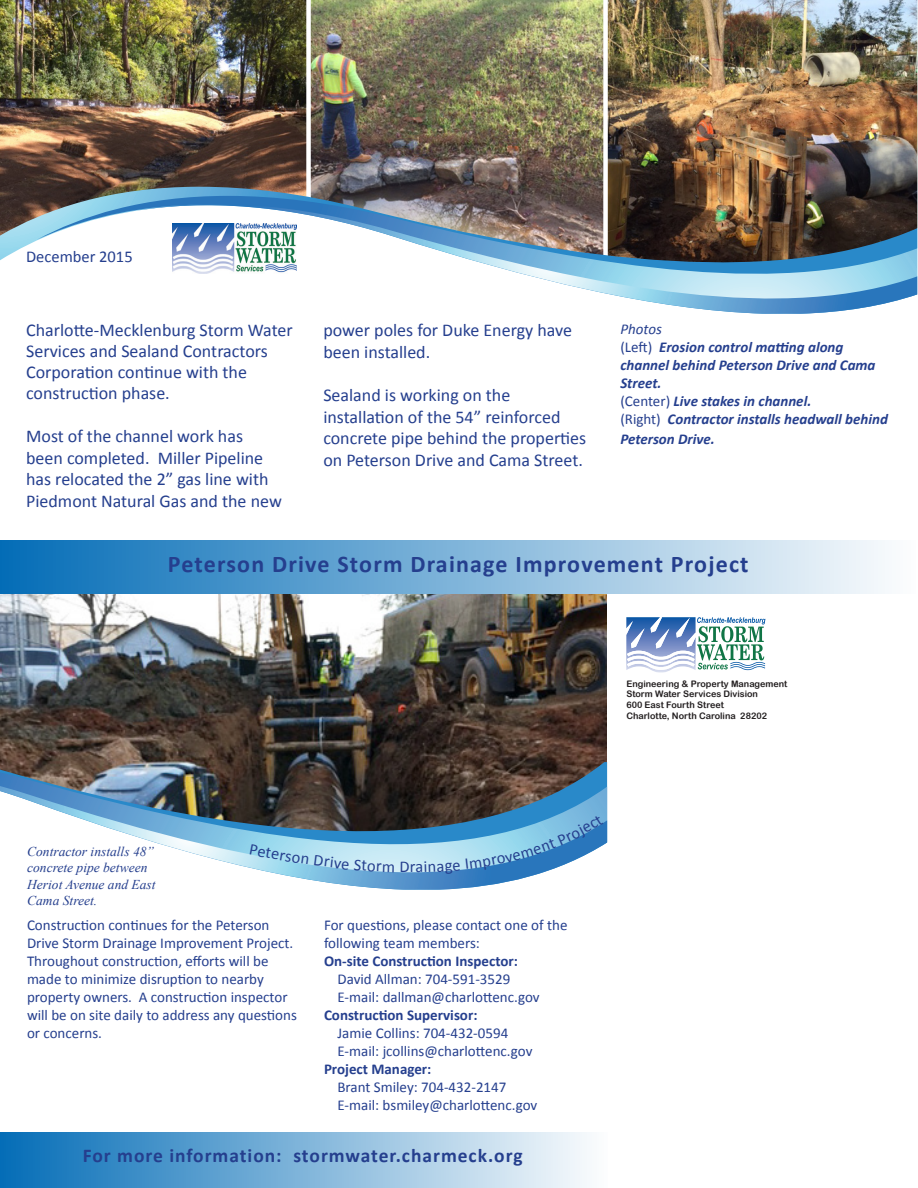
<style>
.page{position:relative;width:918px;height:1188px;background:#fff}
.page>*{position:absolute;margin:0;border:0;box-sizing:border-box;transform-origin:0 0}
.t1{font:700 24px "Calibri";letter-spacing:.05em;color:#253f8e}
.t2{font:700 19.5px "Calibri";letter-spacing:.05em;color:#253f8e}
.t3{font:18px/21.6px "Calibri";color:#253f8e}
.t4{font:16.5px "Calibri";color:#253f8e}
.t5{font:15px/18px "Calibri";color:#253f8e}
.t6{font:italic 700 15px/18px "Calibri";color:#253f8e}
.t7{font:700 15px "Calibri";color:#253f8e}
.t8{font:italic 15px "Calibri";color:#253f8e}
.t9{font:italic 13.5px/16.2px "Times New Roman";color:#253f8e}
.t10{font:9px "Arial Rounded MT Bold";color:#231f20}
.s1{font-weight:400;font-style:normal}
</style>
<div class="page">
<img style="left:0;top:594px;width:607px;height:168px">
<svg style="left:626px;top:617px;width:139px;height:55px"></svg>
<div style="left:0;top:1133px;width:607px;height:55px;background:linear-gradient(to right,#046db7,#fcfdfe)"></div>
<img style="left:0;top:762px;width:607px;height:10px">
<img style="left:0;top:772px;width:607px;height:14px">
<svg style="left:0;top:786px;width:607px;height:104px"></svg>
<img style="left:311px;top:0;width:292px;height:174px">
<img style="left:608px;top:0;width:195px;height:174px">
<img style="left:0;top:0;width:306px;height:174px">
<div style="left:0;top:540px;width:916px;height:54px;background:linear-gradient(to right,#036cb7,#fcfdfe)"></div>
<img style="left:0;top:174px;width:803px;height:86px">
<img style="left:37px;top:183px;width:766px;height:77px">
<img style="left:136px;top:200px;width:667px;height:114px">
<img style="left:803px;top:0;width:115px;height:314px">
<svg style="left:250px;top:844px;width:144px;height:28px"></svg>
<svg style="left:401px;top:862px;width:8px;height:10px"></svg>
<svg style="left:416px;top:861px;width:44px;height:13px"></svg>
<svg style="left:466px;top:815px;width:142px;height:75px"></svg>
<p class="t4" style="left:26px;top:246px;width:108px">December 2015</p>
<p class="t3" style="left:26px;top:320px;width:268px;line-height:21px">Charlotte-Mecklenburg Storm Water<br>Services and Sealand Contractors<br>Corporation continue with the construction phase.</p>
<p class="t3" style="left:26px;top:426px;width:257px">Most of the channel work has been completed. Miller Pipeline has relocated the 2” gas line with<br>Piedmont Natural Gas and the new</p>
<p class="t3" style="left:323px;top:319px;width:250px">power poles for Duke Energy have been installed.</p>
<p class="t3" style="left:323px;top:384px;width:264px">Sealand is working on the installation of the 54” reinforced concrete pipe behind the properties on Peterson Drive and Cama Street.</p>
<p class="t8" style="left:620px;top:319px;width:43px">Photos</p>
<p class="t6" style="left:620px;top:338px;width:257px"><span class="s1">(Left)</span> Erosion control matting along channel behind Peterson Drive and Cama<br>Street.</p>
<p class="t6" style="left:620px;top:392px;width:193px"><span class="s1">(Center)</span> Live stakes in channel.</p>
<p class="t6" style="left:620px;top:409px;width:269px;line-height:19.8px"><span class="s1">(Right)</span> Contractor installs headwall behind<br>Peterson Drive.</p>
<p class="t1" style="left:168px;top:549px;width:582px">Peterson Drive Storm Drainage Improvement Project</p>
<p class="t9" style="left:27px;top:843px;width:130px">Contractor installs 48” concrete pipe between<br>Heriot Avenue and East<br>Cama Street.</p>
<p class="t4" style="left:410px;top:856px;width:7px">r</p>
<p class="t5" style="left:27px;top:916px;width:271px">Construction continues for the Peterson Drive Storm Drainage Improvement Project.<br>Throughout construction, efforts will be made to minimize disruption to nearby property owners. A construction inspector will be on site daily to address any questions or concerns.</p>
<p class="t5" style="left:324px;top:916px;width:245px">For questions, please contact one of the following team members:</p>
<p class="t7" style="left:324px;top:951px;width:195px">On-site Construction Inspector:</p>
<p class="t5" style="left:338px;top:970px;width:174px">David Allman: 704-591-3529</p>
<p class="t5" style="left:338px;top:988px;width:204px">E-mail: dallman@charlottenc.gov</p>
<p class="t7" style="left:324px;top:1005px;width:155px">Construction Supervisor:</p>
<p class="t5" style="left:338px;top:1024px;width:172px">Jamie Collins: 704-432-0594</p>
<p class="t5" style="left:338px;top:1042px;width:196px">E-mail: jcollins@charlottenc.gov</p>
<p class="t7" style="left:324px;top:1059px;width:109px">Project Manager:</p>
<p class="t5" style="left:338px;top:1078px;width:170px">Brant Smiley: 704-432-2147</p>
<p class="t5" style="left:338px;top:1096px;width:201px">E-mail: bsmiley@charlottenc.gov</p>
<p class="t2" style="left:83px;top:1143px;width:441px">For more information: stormwater.charmeck.org</p>
<p class="t10" style="left:626px;top:678px;width:162px">Engineering &amp; Property Management</p>
<p class="t10" style="left:626px;top:689px;width:133px">Storm Water Services Division</p>
<p class="t10" style="left:626px;top:700px;width:99px">600 East Fourth Street</p>
<p class="t10" style="left:626px;top:711px;width:142px">Charlotte, North Carolina 28202</p>
</div>
